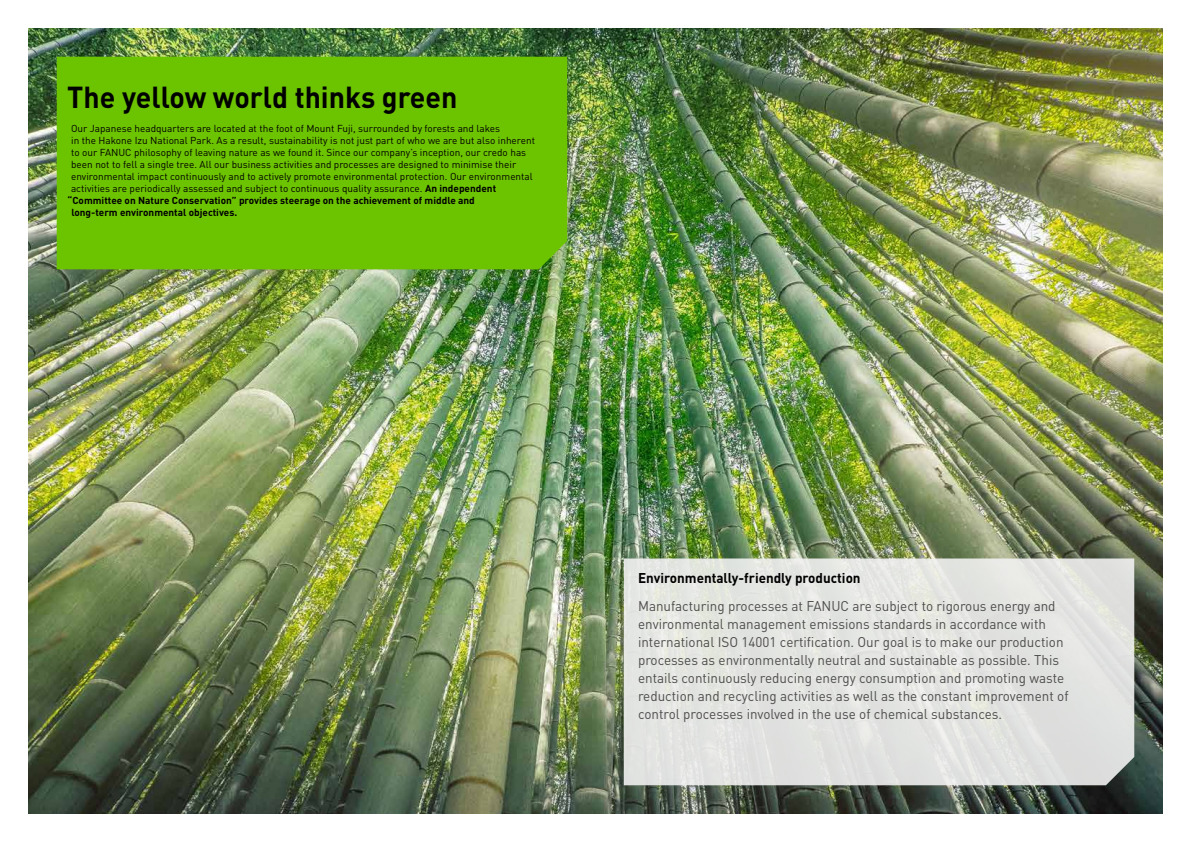
<style>
.page{position:relative;width:1191px;height:842px;background:#fff}
.page>*{position:absolute;margin:0;border:0;box-sizing:border-box;transform-origin:0 0}
.t1{font:700 30px "DIN Pro";color:#000;scale:.95 1}
.t2{font:14px/18px "DIN Pro";color:#4d4d4c;scale:.96 1}
.t3{font:700 14px "DIN Pro";color:#000;scale:.96 1}
.t4{font:10px "DIN Pro";color:#000}
.t5{font:700 10px "DIN Pro";color:#000}
.s1{font-weight:700}
</style>
<div class="page">
<img style="left:28px;top:28px;width:1134px;height:786px">
<div style="left:57px;top:57px;width:510px;height:212px;background:#6cc300"></div>
<svg style="left:624px;top:558px;width:510px;height:227px;background:#e1e3e0"></svg>
<h1 class="t1" style="left:67px;top:77px;width:412px">The yellow world thinks green</h1>
<p class="t4" style="left:71px;top:122px;width:430px">Our Japanese headquarters are located at the foot of Mount Fuji, surrounded by forests and lakes</p>
<p class="t4" style="left:71px;top:134px;width:465px">in the Hakone Izu National Park. As a result, sustainability is not just part of who we are but also inherent</p>
<p class="t4" style="left:71px;top:146px;width:456px">to our FANUC philosophy of leaving nature as we found it. Since our company’s inception, our credo has</p>
<p class="t4" style="left:71px;top:158px;width:446px">been not to fell a single tree. All our business activities and processes are designed to minimise their</p>
<p class="t4" style="left:71px;top:170px;width:463px">environmental impact continuously and to actively promote environmental protection. Our environmental</p>
<p class="t4" style="left:71px;top:182px;width:427px">activities are periodically assessed and subject to continuous quality assurance. <span class="s1">An independent</span></p>
<p class="t5" style="left:68px;top:194px;width:409px">“Committee on Nature Conservation” provides steerage on the achievement of middle and</p>
<p class="t5" style="left:71px;top:206px;width:167px">long-term environmental objectives.</p>
<h2 class="t3" style="left:638px;top:569px;width:233px">Environmentally-friendly production</h2>
<p class="t2" style="left:638px;top:597px;width:450px">Manufacturing processes at FANUC are subject to rigorous energy and environmental management emissions standards in accordance with international ISO 14001 certification. Our goal is to make our production processes as environmentally neutral and sustainable as possible. This entails continuously reducing energy consumption and promoting waste reduction and recycling activities as well as the constant improvement of control processes involved in the use of chemical substances.</p>
</div>
